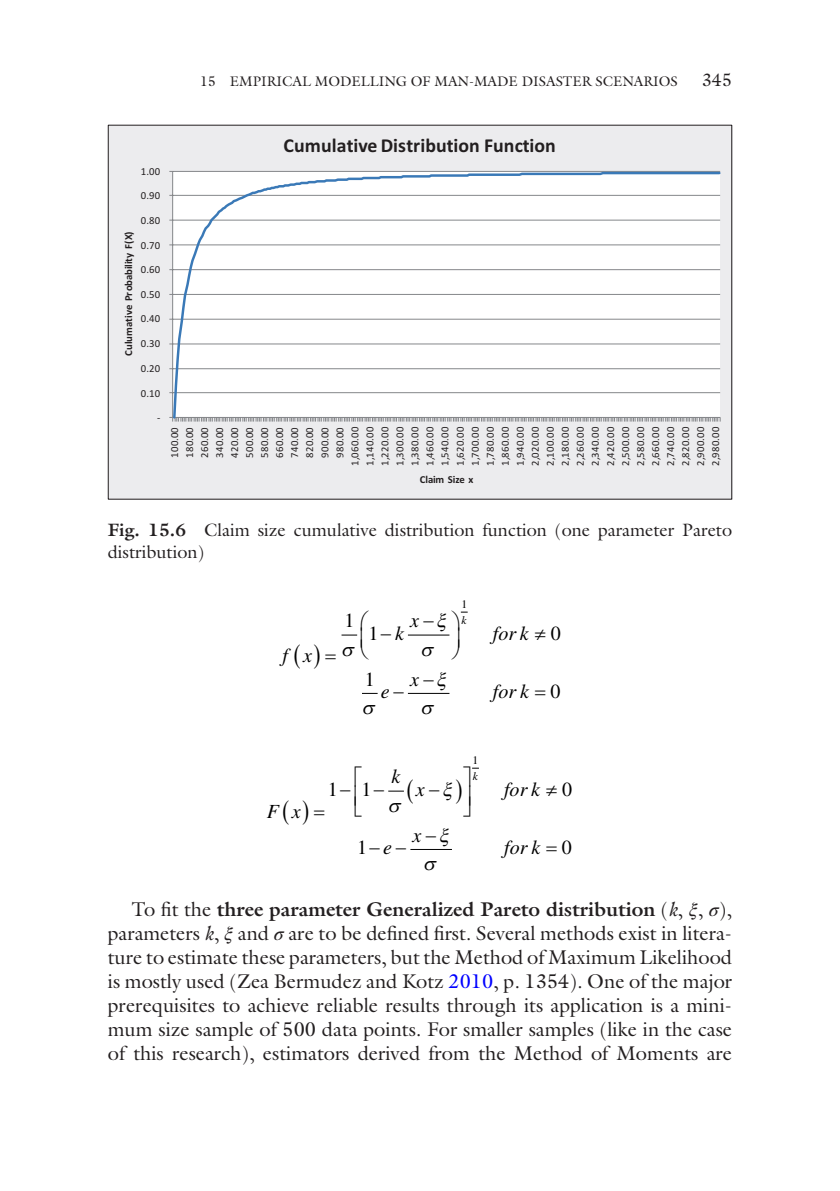
<style>
.page{position:relative;width:840px;height:1191px;background:#fff}
.page>*{position:absolute;margin:0;border:0;box-sizing:border-box;transform-origin:0 0}
.Text{font:20px/24px "Galliard Std";color:#231f20;text-align:justify}
.t1{font:20px "Times LT Std Italic 17";color:#000}
.t2{font:20px "Times LT Std Italic 18";color:#000}
.t3{font:20px "Times LT Std Roman 14";color:#000}
.t4{font:19.8px "Calibri Bold 6";letter-spacing:.005em;color:#231f20}
.t5{font:18px/22px "Galliard Std";color:#231f20}
.t6{font:14px "Galliard Std";color:#231f20}
.t7{font:11.6px "Times LT Std Roman 14";color:#000}
.t8{font:11.6px "Times LT Std Italic 17";color:#000}
.t9{font:11.6px "Times LT Std Italic 18";color:#000}
.t10{font:10.8px/15px "Calibri 5";letter-spacing:.03em;color:#231f20;text-align:right}
.t11{font:10.8px "Calibri Bold 6";letter-spacing:-.01em;color:#231f20}
.s1{font-weight:700}
.s2{font-family:"Times LT Std Italic 17"}
.s3{font-family:"Times LT Std Roman 14"}
.s4{font-style:italic}
.s5{font-family:"STIX General";font-style:italic}
.s6{color:#00f}
</style>
<div class="page">
<div style="left:108px;top:125px;width:623px;height:374px;background:#ececee"></div>
<svg style="left:172px;top:171px;width:549px;height:249px;background:#f6f7f8"></svg>
<hr style="left:407px;top:634px;width:42px;height:1px;background:#000">
<svg style="left:362px;top:693px;width:15px;height:1px"></svg>
<hr style="left:407px;top:693px;width:42px;height:1px;background:#000">
<hr style="left:410px;top:849px;width:41px;height:1px;background:#000">
<svg style="left:341px;top:634px;width:17px;height:2px"></svg>
<svg style="left:421px;top:611px;width:46px;height:25px"></svg>
<svg style="left:472px;top:767px;width:6px;height:2px"></svg>
<svg style="left:388px;top:790px;width:16px;height:2px"></svg>
<p class="t6" style="left:200px;top:72px;width:479px">15 EMPIRICAL MODELLING OF MAN-MADE DISASTER SCENARIOS</p>
<p class="t5" style="left:701px;top:69px;width:32px">345</p>
<p class="t10" style="left:141px;top:163px;width:21px">1.00</p>
<p class="t10" style="left:141px;top:188px;width:21px">0.90</p>
<p class="t10" style="left:141px;top:213px;width:21px">0.80</p>
<p class="t11" style="left:122px;top:356px;width:126px;rotate:-90deg">Culumative Probability F(X)</p>
<p class="t10" style="left:141px;top:237px;width:21px">0.70</p>
<p class="t10" style="left:141px;top:262px;width:21px">0.60</p>
<p class="t10" style="left:141px;top:287px;width:21px">0.50</p>
<p class="t10" style="left:141px;top:311px;width:21px">0.40</p>
<p class="t10" style="left:141px;top:336px;width:21px">0.30</p>
<p class="t10" style="left:141px;top:361px;width:21px">0.20</p>
<p class="t10" style="left:141px;top:385px;width:21px">0.10</p>
<p class="t10" style="left:157px;top:410px;width:5px">-</p>
<p class="t4" style="left:283px;top:133px;width:274px">Cumulative Distribution Function</p>
<p class="t10" style="left:167px;top:466px;width:41px;rotate:-90deg">100.00<br>180.00<br>260.00<br>340.00<br>420.00<br>500.00<br>580.00<br>660.00<br>740.00<br>820.00<br>900.00<br>980.00<br>1,060.00<br>1,140.00<br>1,220.00<br>1,300.00<br>1,380.00<br>1,460.00<br>1,540.00<br>1,620.00<br>1,700.00<br>1,780.00<br>1,860.00<br>1,940.00<br>2,020.00<br>2,100.00<br>2,180.00<br>2,260.00<br>2,340.00<br>2,420.00<br>2,500.00<br>2,580.00<br>2,660.00<br>2,740.00<br>2,820.00<br>2,900.00<br>2,980.00</p>
<p class="t11" style="left:419px;top:472px;width:55px">Claim Size x</p>
<p class="t5" style="left:108px;top:518px;width:625px"><span class="s1">Fig. 15.6</span> Claim size cumulative distribution function (one parameter Pareto distribution)</p>
<p class="t1" style="left:282px;top:644px;width:31px">f x</p>
<p class="t3" style="left:344px;top:609px;width:11px">1</p>
<p class="t1" style="left:410px;top:609px;width:25px">x−</p>
<p class="t3" style="left:368px;top:622px;width:37px">1−<span class="s2">k</span></p>
<p class="t3" style="left:364px;top:667px;width:11px">1</p>
<p class="t1" style="left:410px;top:668px;width:25px">x−</p>
<p class="t1" style="left:380px;top:680px;width:25px">e−</p>
<p class="t7" style="left:461px;top:597px;width:7px">1</p>
<p class="t8" style="left:461px;top:614px;width:7px">k</p>
<p class="t1" style="left:492px;top:622px;width:69px">for k ≠ <span class="s3">0</span></p>
<p class="t1" style="left:492px;top:680px;width:38px">for k</p>
<p class="t3" style="left:550px;top:680px;width:11px">0</p>
<p class="t2" style="left:267px;top:800px;width:35px">F x</p>
<p class="t3" style="left:328px;top:778px;width:45px">1 1</p>
<p class="t2" style="left:391px;top:765px;width:10px">k</p>
<p class="t7" style="left:472px;top:753px;width:7px">1</p>
<p class="t9" style="left:472px;top:770px;width:7px">k</p>
<p class="t2" style="left:415px;top:778px;width:25px">x−</p>
<p class="t2" style="left:503px;top:778px;width:69px">for k ≠ <span class="s3">0</span></p>
<p class="t2" style="left:412px;top:824px;width:25px">x−</p>
<p class="t3" style="left:357px;top:836px;width:51px">1− −</p>
<p class="t2" style="left:383px;top:836px;width:10px">e</p>
<p class="t2" style="left:504px;top:836px;width:38px">for k</p>
<p class="t3" style="left:561px;top:836px;width:11px">0</p>
<p class="Text" style="left:108px;top:896px;width:625px;text-indent:24px">To fit the <span class="s1">three parameter Generalized Pareto distribution</span> (<span class="s4">k</span>, <span class="s5">ξ</span>, <span class="s5">σ</span>), parameters <span class="s4">k</span>, <span class="s5">ξ</span> and <span class="s5">σ</span> are to be defined first. Several methods exist in litera&shy;ture to estimate these parameters, but the Method of Maximum Likelihood is mostly used (Zea Bermudez and Kotz <span class="s6">2010</span>, p. 1354). One of the major prerequisites to achieve reliable results through its application is a mini&shy;mum size sample of 500 data points. For smaller samples (like in the case of this research), estimators derived from the Method of Moments are</p>
</div>
